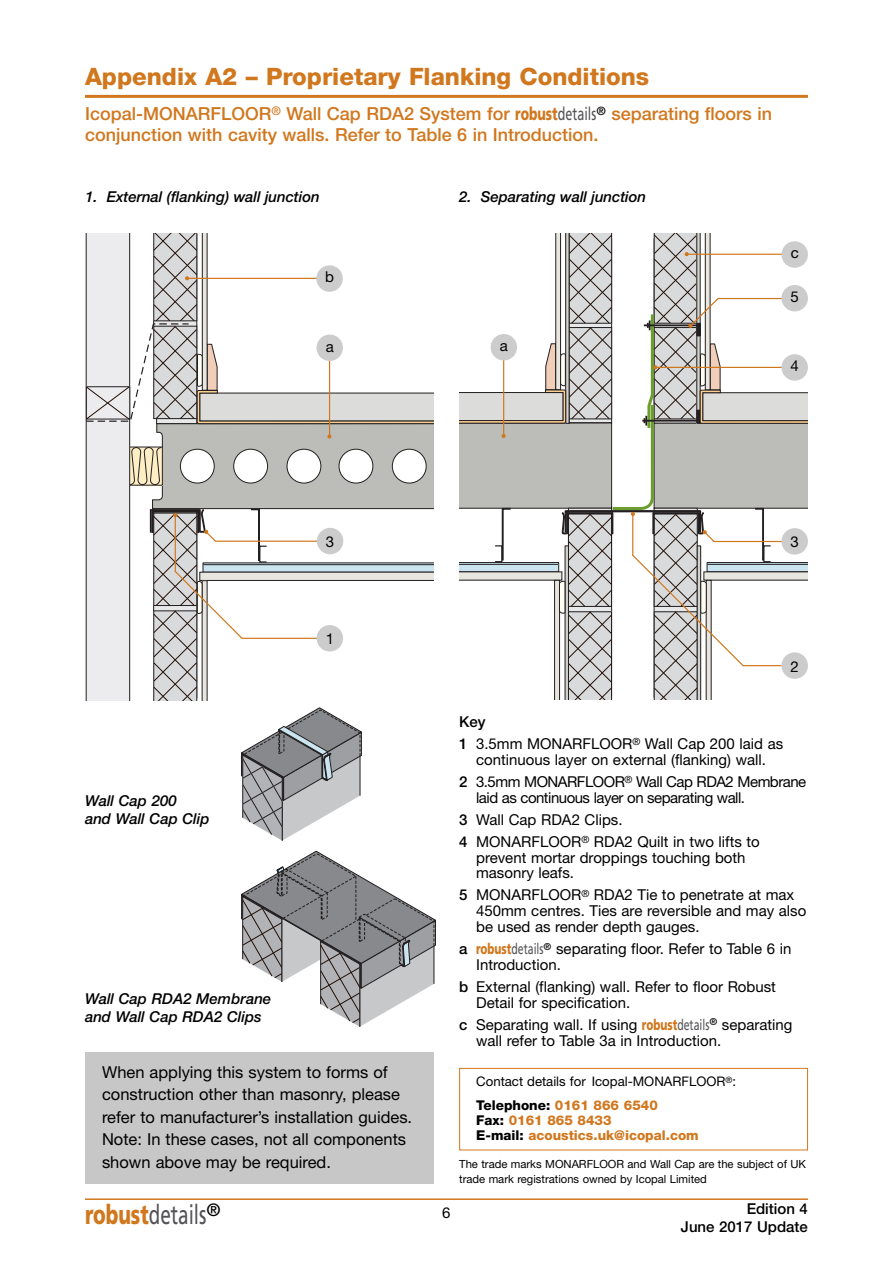
<style>
.page{position:relative;width:893px;height:1263px;background:#fff}
.page>*{position:absolute;margin:0;border:0;box-sizing:border-box;transform-origin:0 0}
.t1{font:27px "Frutiger";color:#545357;scale:.7 1}
.t2{font:800 24px "Helvetica Neue";color:#d1771d}
.t3{font:500 18px/21px "Helvetica Neue";color:#d1771d}
.t4{font:16.5px/22.5px "Helvetica Neue";color:#000}
.t5{font:15px/15.8px "Helvetica Neue";color:#000}
.t6{font:italic 500 15px/18px "Helvetica Neue";letter-spacing:-.005em;color:#000}
.t7{font:500 15px/18px "Helvetica Neue";color:#000;text-align:right}
.t8{font:800 13.5px/15px "Helvetica Neue";color:#d1771d}
.t9{font:13.2px "Helvetica Neue";color:#000}
.t10{font:11.25px/15px "Helvetica Neue";color:#000}
.s1{font-family:"Frutiger";font-weight:900}
.s2{font-family:"Frutiger";font-weight:400;color:#545357}
.s3{font-weight:900;color:#d1771d}
.s4{font-weight:500}
.s5{font-family:"Frutiger";font-weight:900;color:#d1771d}
.s6{font-family:"Frutiger";color:#545357}
.s7{color:#000}
</style>
<div class="page">
<hr style="left:85px;top:1198px;width:723px;height:2px;background:#d1771d">
<hr style="left:85px;top:95px;width:723px;height:3px;background:#d1771d">
<div style="left:459px;top:1068px;width:349px;height:82px;border:1px solid #d1771d"></div>
<svg style="left:459px;top:234px;width:349px;height:466px"></svg>
<svg style="left:86px;top:234px;width:348px;height:466px"></svg>
<svg style="left:241px;top:707px;width:121px;height:134px"></svg>
<svg style="left:241px;top:851px;width:195px;height:176px"></svg>
<div style="left:85px;top:1052px;width:349px;height:132px;background:#c7c7c7"></div>
<p class="t2" style="left:85px;top:68px;width:566px">Appendix A2 – Proprietary Flanking Conditions</p>
<p class="t3" style="left:85px;top:105px;width:688px">Icopal-MONARFLOOR<sup>®</sup> Wall Cap RDA2 System for <span class="s1">robust</span><span class="s2">details</span><sup>®</sup> separating floors in conjunction with cavity walls. Refer to Table 6 in Introduction.</p>
<p class="t6" style="left:85px;top:189px;width:236px">1. External (flanking) wall junction</p>
<p class="t6" style="left:459px;top:189px;width:188px">2. Separating wall junction</p>
<p class="t5" style="left:325px;top:271px;width:10px">b</p>
<p class="t5" style="left:326px;top:340px;width:10px">a</p>
<p class="t5" style="left:326px;top:535px;width:10px">3</p>
<p class="t5" style="left:326px;top:632px;width:10px">1</p>
<p class="t5" style="left:500px;top:339px;width:10px">a</p>
<p class="t5" style="left:791px;top:247px;width:10px">c</p>
<p class="t5" style="left:790px;top:290px;width:10px">5</p>
<p class="t5" style="left:790px;top:359px;width:10px">4</p>
<p class="t5" style="left:790px;top:536px;width:10px">3</p>
<p class="t5" style="left:790px;top:660px;width:10px">2</p>
<p class="t6" style="left:85px;top:793px;width:126px">Wall Cap 200<br>and Wall Cap Clip</p>
<p class="t6" style="left:85px;top:991px;width:188px">Wall Cap RDA2 Membrane and Wall Cap RDA2 Clips</p>
<p class="t4" style="left:102px;top:1062px;width:312px">When applying this system to forms of construction other than masonry, please refer to manufacturer’s installation guides.<br>Note: In these cases, not all components shown above may be required.</p>
<p class="t1" style="left:85px;top:1203px;width:195px"><span class="s3">robust</span>details<sup>®</sup></p>
<p class="t5" style="left:459px;top:712px;width:326px;line-height:22.2px"><span class="s4">Key<br>1</span> 3.5mm MONARFLOOR<sup>®</sup> Wall Cap 200 laid as</p>
<p class="t5" style="left:459px;top:750px;width:349px;line-height:22.2px;text-indent:17px">continuous layer on external (flanking) wall.<br><span class="s4">2</span> 3.5mm MONARFLOOR<sup>®</sup> Wall Cap RDA2 Membrane</p>
<p class="t5" style="left:459px;top:787px;width:302px;line-height:22.2px;text-indent:17px">laid as continuous layer on separating wall.<br><span class="s4">3</span> Wall Cap RDA2 Clips.<br><span class="s4">4</span> MONARFLOOR<sup>®</sup> RDA2 Quilt in two lifts to</p>
<p class="t5" style="left:476px;top:851px;width:271px">prevent mortar droppings touching both masonry leafs.</p>
<p class="t5" style="left:476px;top:889px;width:332px;text-indent:-17px"><span class="s4">5</span> MONARFLOOR<sup>®</sup> RDA2 Tie to penetrate at max<br>450mm centres. Ties are reversible and may also be used as render depth gauges.</p>
<p class="t5" style="left:476px;top:942px;width:317px;text-indent:-17px"><span class="s4">a</span> <span class="s5">robust</span><span class="s6">details</span><sup>®</sup> separating floor. Refer to Table 6 in<br>Introduction.</p>
<p class="t5" style="left:476px;top:980px;width:301px;text-indent:-17px"><span class="s4">b</span> External (flanking) wall. Refer to floor Robust<br>Detail for specification.</p>
<p class="t5" style="left:476px;top:1018px;width:318px;text-indent:-17px"><span class="s4">c</span> Separating wall. If using <span class="s5">robust</span><span class="s6">details</span><sup>®</sup> separating wall refer to Table 3a in Introduction.</p>
<p class="t9" style="left:476px;top:1077px;width:261px">Contact details for Icopal-MONARFLOOR<sup>®</sup>:</p>
<p class="t8" style="left:476px;top:1098px;width:224px"><span class="s7">Telephone:</span> 0161 866 6540<br><span class="s7">Fax:</span> 0161 865 8433<br><span class="s7">E-mail:</span> acoustics.uk@icopal.com</p>
<p class="t10" style="left:459px;top:1157px;width:348px">The trade marks MONARFLOOR and Wall Cap are the subject of UK trade mark registrations owned by Icopal Limited</p>
<p class="t5" style="left:442px;top:1207px;width:10px">6</p>
<p class="t7" style="left:681px;top:1201px;width:128px">Edition 4<br>June 2017 Update</p>
</div>
